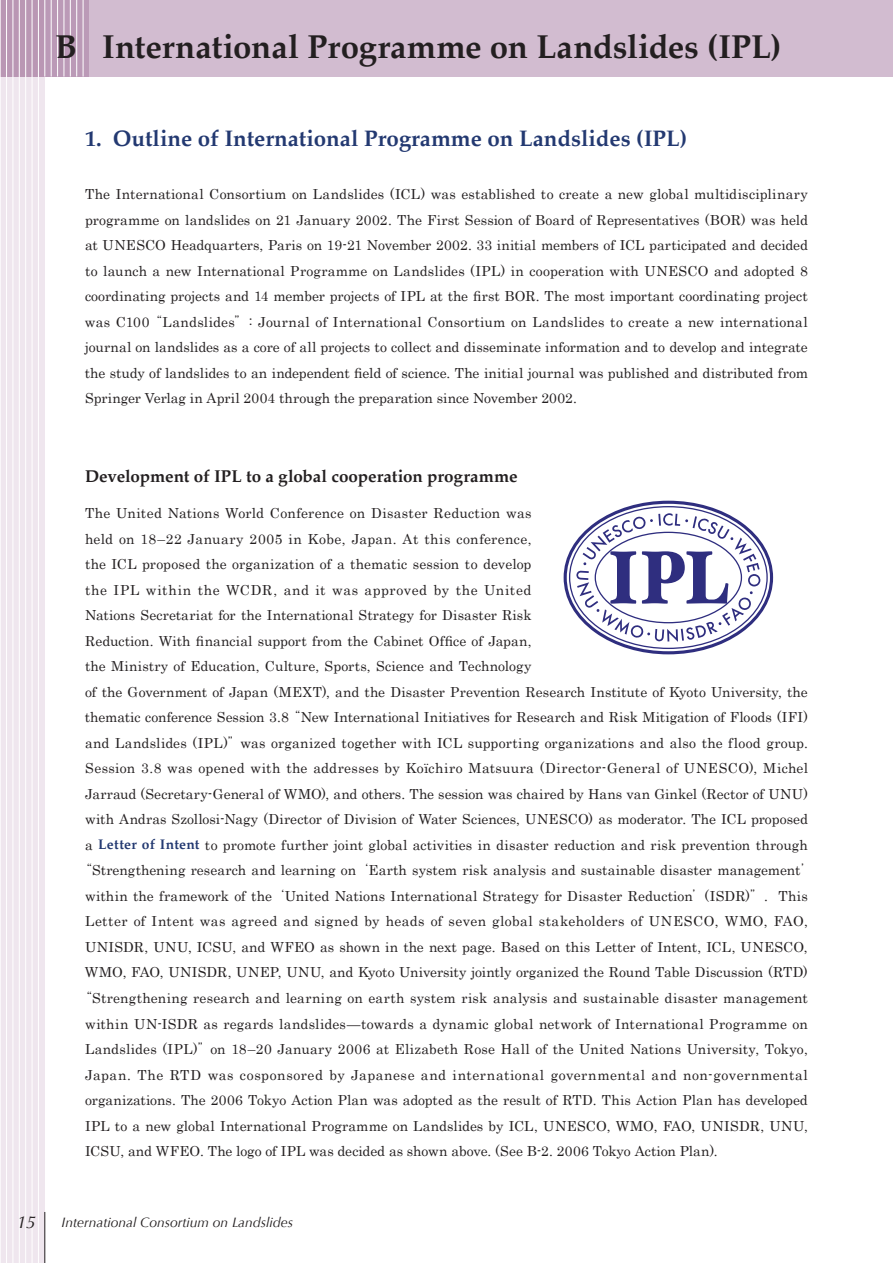
<style>
.page{position:relative;width:893px;height:1263px;background:#fff}
.page>*{position:absolute;margin:0;border:0;box-sizing:border-box;transform-origin:0 0}
.t1{font:700 33px "Palatino";color:#231f20}
.t2{font:700 22.35px "Palatino";color:#233971}
.t3{font:700 16.95px "Palatino";letter-spacing:-.005em;color:#231f20}
.t4{font:italic 16.95px "Optima";color:#231f20}
.t5{font:13.8px/25.5px "Century";letter-spacing:.01em;color:#231f20;text-align:justify}
.t6{font:13.8px "Century";letter-spacing:.03em;color:#231f20}
.t7{font:13.8px "Century";letter-spacing:.04em;color:#231f20}
.t8{font:13.8px "Century";letter-spacing:.045em;color:#231f20}
.t9{font:italic 13.8px "Optima";color:#231f20}
.s1{font-family:"Ryumin Pro";font-weight:300}
.s2{font-family:"Palatino";font-weight:700;color:#233971}
</style>
<div class="page">
<div style="left:0;top:0;width:45px;height:1263px;background:#efe6ee"></div>
<div style="left:0;top:0;width:893px;height:77px;background:#d2bcd0"></div>
<div style="left:0;top:0;width:45px;height:77px;background:#ba97b4"></div>
<hr style="left:32px;top:0;width:1px;height:1263px;background:#fff">
<hr style="left:38px;top:0;width:1px;height:1263px;background:#fff">
<hr style="left:25px;top:0;width:1px;height:1263px;background:#fff">
<hr style="left:19px;top:0;width:1px;height:1263px;background:#fff">
<hr style="left:13px;top:0;width:1px;height:1263px;background:#fff">
<hr style="left:6px;top:0;width:1px;height:1263px;background:#fff">
<hr style="left:0;top:0;width:1px;height:1263px;background:#fff">
<hr style="left:45px;top:1212px;width:1px;height:51px;background:#231f20">
<svg style="left:564px;top:501px;width:209px;height:153px"></svg>
<div style="left:45px;top:0;width:44px;height:77px;background:#bb9ab7"></div>
<hr style="left:83px;top:0;width:1px;height:77px;background:#fff">
<hr style="left:76px;top:0;width:1px;height:77px;background:#fff">
<hr style="left:70px;top:0;width:1px;height:77px;background:#fff">
<hr style="left:64px;top:0;width:1px;height:77px;background:#fff">
<hr style="left:57px;top:0;width:1px;height:77px;background:#fff">
<hr style="left:51px;top:0;width:1px;height:77px;background:#fff">
<hr style="left:45px;top:0;width:1px;height:77px;background:#fff">
<p class="t1" style="left:55px;top:18px;width:728px">B International Programme on Landslides (IPL)</p>
<p class="t2" style="left:85px;top:120px;width:604px">1. Outline of International Programme on Landslides (IPL)</p>
<p class="t5" style="left:85px;top:180px;width:725px">The International Consortium on Landslides (ICL) was established to create a new global multidisciplinary programme on landslides on 21 January 2002. The First Session of Board of Representatives (BOR) was held at UNESCO Headquarters, Paris on 19-21 November 2002. 33 initial members of ICL participated and decided to launch a new International Programme on Landslides (IPL) in cooperation with UNESCO and adopted 8 coordinating projects and 14 member projects of IPL at the first BOR. The most important coordinating project was C100 <span class="s1">“</span>Landslides<span class="s1">”</span>: Journal of International Consortium on Landslides to create a new international journal on landslides as a core of all projects to collect and disseminate information and to develop and integrate the study of landslides to an independent field of science. The initial journal was published and distributed from Springer Verlag in April 2004 through the preparation since November 2002.</p>
<p class="t3" style="left:85px;top:462px;width:434px">Development of IPL to a global cooperation programme</p>
<p class="t5" style="left:85px;top:499px;width:448px">The United Nations World Conference on Disaster Reduction was</p>
<p class="t6" style="left:85px;top:527px;width:448px">held on 18–22 January 2005 in Kobe, Japan. At this conference,</p>
<p class="t5" style="left:85px;top:550px;width:448px">the ICL proposed the organization of a thematic session to develop</p>
<p class="t8" style="left:85px;top:578px;width:448px">the IPL within the WCDR, and it was approved by the United</p>
<p class="t5" style="left:85px;top:601px;width:448px">Nations Secretariat for the International Strategy for Disaster Risk</p>
<p class="t5" style="left:85px;top:627px;width:448px">Reduction. With financial support from the Cabinet Office of Japan,</p>
<p class="t5" style="left:85px;top:652px;width:448px">the Ministry of Education, Culture, Sports, Science and Technology</p>
<p class="t5" style="left:85px;top:678px;width:724px">of the Government of Japan (MEXT), and the Disaster Prevention Research Institute of Kyoto University, the</p>
<p class="t5" style="left:85px;top:703px;width:724px">thematic conference Session 3.8 <span class="s1">“</span>New International Initiatives for Research and Risk Mitigation of Floods (IFI)</p>
<p class="t5" style="left:85px;top:729px;width:724px">and Landslides (IPL)<span class="s1">”</span>was organized together with ICL supporting organizations and also the flood group.</p>
<p class="t5" style="left:85px;top:754px;width:724px">Session 3.8 was opened with the addresses by Koïchiro Matsuura (Director-General of UNESCO), Michel</p>
<p class="t5" style="left:85px;top:780px;width:724px">Jarraud (Secretary-General of WMO), and others. The session was chaired by Hans van Ginkel (Rector of UNU)</p>
<p class="t5" style="left:85px;top:805px;width:724px">with Andras Szollosi-Nagy (Director of Division of Water Sciences, UNESCO) as moderator. The ICL proposed</p>
<p class="t5" style="left:85px;top:831px;width:724px">a <span class="s2">Letter of Intent</span> to promote further joint global activities in disaster reduction and risk prevention through</p>
<p class="t5" style="left:78px;top:856px;width:738px"><span class="s1">“</span>Strengthening research and learning on <span class="s1">‘</span>Earth system risk analysis and sustainable disaster management<span class="s1">’</span></p>
<p class="t5" style="left:85px;top:882px;width:724px">within the framework of the <span class="s1">‘</span>United Nations International Strategy for Disaster Reduction<span class="s1">’</span>(ISDR)<span class="s1">”</span>. This</p>
<p class="t6" style="left:85px;top:910px;width:724px">Letter of Intent was agreed and signed by heads of seven global stakeholders of UNESCO, WMO, FAO,</p>
<p class="t5" style="left:85px;top:933px;width:724px">UNISDR, UNU, ICSU, and WFEO as shown in the next page. Based on this Letter of Intent, ICL, UNESCO,</p>
<p class="t5" style="left:85px;top:958px;width:724px">WMO, FAO, UNISDR, UNEP, UNU, and Kyoto University jointly organized the Round Table Discussion (RTD)</p>
<p class="t5" style="left:78px;top:984px;width:731px"><span class="s1">“</span>Strengthening research and learning on earth system risk analysis and sustainable disaster management</p>
<p class="t5" style="left:85px;top:1009px;width:724px">within UN-ISDR as regards landslides<span class="s1">̶</span>towards a dynamic global network of International Programme on</p>
<p class="t5" style="left:85px;top:1035px;width:724px">Landslides (IPL)<span class="s1">”</span>on 18–20 January 2006 at Elizabeth Rose Hall of the United Nations University, Tokyo,</p>
<p class="t7" style="left:85px;top:1063px;width:724px">Japan. The RTD was cosponsored by Japanese and international governmental and non-governmental</p>
<p class="t5" style="left:85px;top:1086px;width:724px">organizations. The 2006 Tokyo Action Plan was adopted as the result of RTD. This Action Plan has developed</p>
<p class="t5" style="left:85px;top:1112px;width:724px">IPL to a new global International Programme on Landslides by ICL, UNESCO, WMO, FAO, UNISDR, UNU,</p>
<p class="t5" style="left:85px;top:1137px;width:634px">ICSU, and WFEO. The logo of IPL was decided as shown above. (See B-2. 2006 Tokyo Action Plan).</p>
<p class="t4" style="left:16px;top:1213px;width:25px">15</p>
<p class="t9" style="left:62px;top:1214px;width:233px">International Consortium on Landslides</p>
</div>
